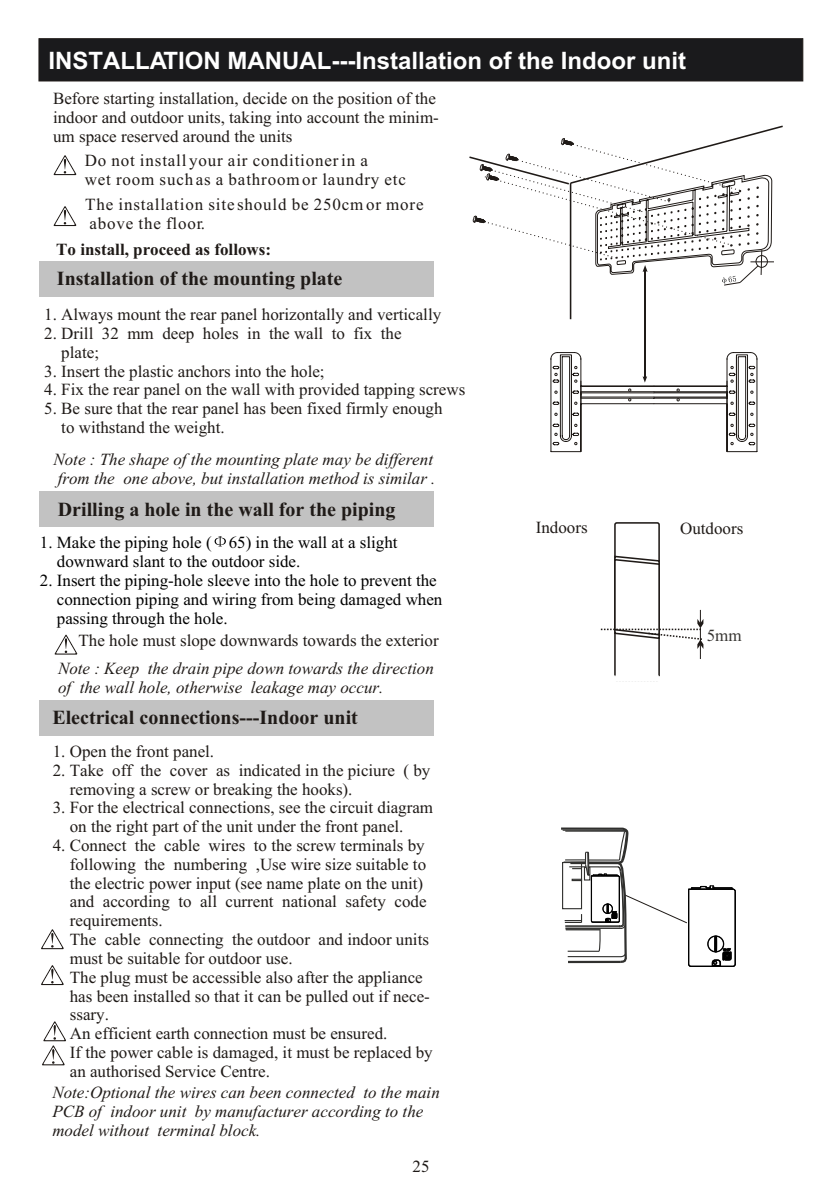
<style>
.page{position:relative;width:840px;height:1192px;background:#fff}
.page>*{position:absolute;margin:0;border:0;box-sizing:border-box;transform-origin:0 0}
.t1{font:700 24px "Arial";color:#fff}
.t2{font:700 20px "Times New Roman";color:#1f1a17}
.t3{font:17px/18.8px "Times New Roman";color:#1f1a17}
.t4{font:italic 17px/18.8px "Times New Roman";color:#1f1a17}
.t5{font:17px/18.8px "Times New Roman";color:#000}
.t6{font:17px/18.8px "Times New Roman";letter-spacing:.05em;color:#1f1a17}
.t7{font:700 17px "Times New Roman";color:#1f1a17}
.t8{font:17px "Times New Roman";color:#383633}
</style>
<div class="page">
<div style="left:39px;top:38px;width:764px;height:43px;background:#1a1a1c;border:1px solid #1f1a17"></div>
<div style="left:614px;top:522px;width:46px;height:160px;border:2px solid #1f1a17;border-radius:2px"></div>
<div style="left:609px;top:676px;width:56px;height:6px;background:#fff;border-radius:2px"></div>
<div style="left:608px;top:675px;width:58px;height:8px;border:2px dashed #fff;border-radius:2px"></div>
<div style="left:625px;top:449px;width:51px;height:6px;border:2px dashed #fff;border-radius:2px"></div>
<hr style="left:644px;top:271px;width:2px;height:105px;background:#1f1a17">
<svg style="left:550px;top:352px;width:208px;height:101px"></svg>
<svg style="left:601px;top:555px;width:103px;height:104px"></svg>
<hr style="left:570px;top:183px;width:1px;height:136px;background:#1f1a17">
<svg style="left:53px;top:155px;width:24px;height:20px"></svg>
<svg style="left:53px;top:206px;width:24px;height:20px"></svg>
<div style="left:40px;top:261px;width:394px;height:36px;background:#c2c2c2"></div>
<div style="left:39px;top:491px;width:394px;height:36px;background:#c2c2c2"></div>
<svg style="left:54px;top:634px;width:24px;height:21px"></svg>
<div style="left:39px;top:700px;width:394px;height:36px;background:#c2c2c2"></div>
<svg style="left:469px;top:125px;width:314px;height:161px"></svg>
<svg style="left:215px;top:536px;width:11px;height:10px"></svg>
<svg style="left:41px;top:929px;width:23px;height:20px"></svg>
<svg style="left:41px;top:965px;width:23px;height:20px"></svg>
<svg style="left:42px;top:1021px;width:24px;height:44px"></svg>
<svg style="left:561px;top:827px;width:175px;height:140px"></svg>
<hr style="left:691px;top:966px;width:42px;height:1px;background:#000">
<h1 class="t1" style="left:48px;top:51px;width:639px">INSTALLATION MANUAL---Installation of the Indoor unit</h1>
<p class="t3" style="left:53px;top:91px;width:387px">Before starting installation, decide on the position of the indoor and outdoor units, taking into account the minim&shy;um space reserved around the units</p>
<p class="t6" style="left:85px;top:152px;width:323px">Do not install your air conditioner in a<br>wet room such as a bathroom or laundry etc</p>
<p class="t6" style="left:85px;top:197px;width:340px">The installation site should be 250cm or more above the floor.</p>
<p class="t7" style="left:56px;top:243px;width:216px">To install, proceed as follows:</p>
<p class="t2" style="left:57px;top:272px;width:287px">Installation of the mounting plate</p>
<p class="t3" style="left:44px;top:307px;width:398px">1. Always mount the rear panel horizontally and vertically</p>
<p class="t3" style="left:61px;top:325px;width:342px;text-indent:-17px">2. Drill 32 mm deep holes in the wall to fix the plate;</p>
<p class="t3" style="left:44px;top:363px;width:282px">3. Insert the plastic anchors into the hole;</p>
<p class="t3" style="left:44px;top:382px;width:423px">4. Fix the rear panel on the wall with provided tapping screws</p>
<p class="t3" style="left:61px;top:401px;width:383px;text-indent:-17px">5. Be sure that the rear panel has been fixed firmly enough to withstand the weight.</p>
<p class="t4" style="left:53px;top:451px;width:384px">Note : The shape of the mounting plate may be different from the one above, but installation method is similar .</p>
<p class="t2" style="left:58px;top:502px;width:339px">Drilling a hole in the wall for the piping</p>
<p class="t5" style="left:57px;top:535px;width:342px;text-indent:-17px">1. Make the piping hole ( 65) in the wall at a slight downward slant to the outdoor side.</p>
<p class="t5" style="left:57px;top:572px;width:387px;text-indent:-17px">2. Insert the piping-hole sleeve into the hole to prevent the connection piping and wiring from being damaged when passing through the hole.</p>
<p class="t3" style="left:79px;top:632px;width:362px">The hole must slope downwards towards the exterior</p>
<p class="t4" style="left:58px;top:660px;width:377px">Note : Keep the drain pipe down towards the direction of the wall hole, otherwise leakage may occur.</p>
<p class="t2" style="left:52px;top:710px;width:307px">Electrical connections---Indoor unit</p>
<p class="t3" style="left:53px;top:743px;width:163px">1. Open the front panel.</p>
<p class="t3" style="left:70px;top:762px;width:362px;text-indent:-17px">2. Take off the cover as indicated in the piciure ( by removing a screw or breaking the hooks).</p>
<p class="t3" style="left:70px;top:800px;width:365px;text-indent:-17px">3. For the electrical connections, see the circuit diagram on the right part of the unit under the front panel.</p>
<p class="t3" style="left:70px;top:838px;width:364px;text-indent:-17px">4. Connect the cable wires to the screw terminals by following the numbering ,Use wire size suitable to the electric power input (see name plate on the unit) and according to all current national safety code requirements.<br>The cable connecting the outdoor and indoor units must be suitable for outdoor use.<br>The plug must be accessible also after the appliance has been installed so that it can be pulled out if nece&shy;ssary.<br>An efficient earth connection must be ensured.<br>If the power cable is damaged, it must be replaced by an authorised Service Centre.</p>
<p class="t4" style="left:52px;top:1085px;width:389px">Note:Optional the wires can been connected to the main<br>PCB of indoor unit by manufacturer according to the model without terminal block.</p>
<p class="t3" style="left:413px;top:1158px;width:18px">25</p>
<p class="t3" style="left:536px;top:519px;width:53px">Indoors</p>
<p class="t3" style="left:680px;top:520px;width:65px">Outdoors</p>
<p class="t8" style="left:707px;top:629px;width:36px">5mm</p>
</div>
